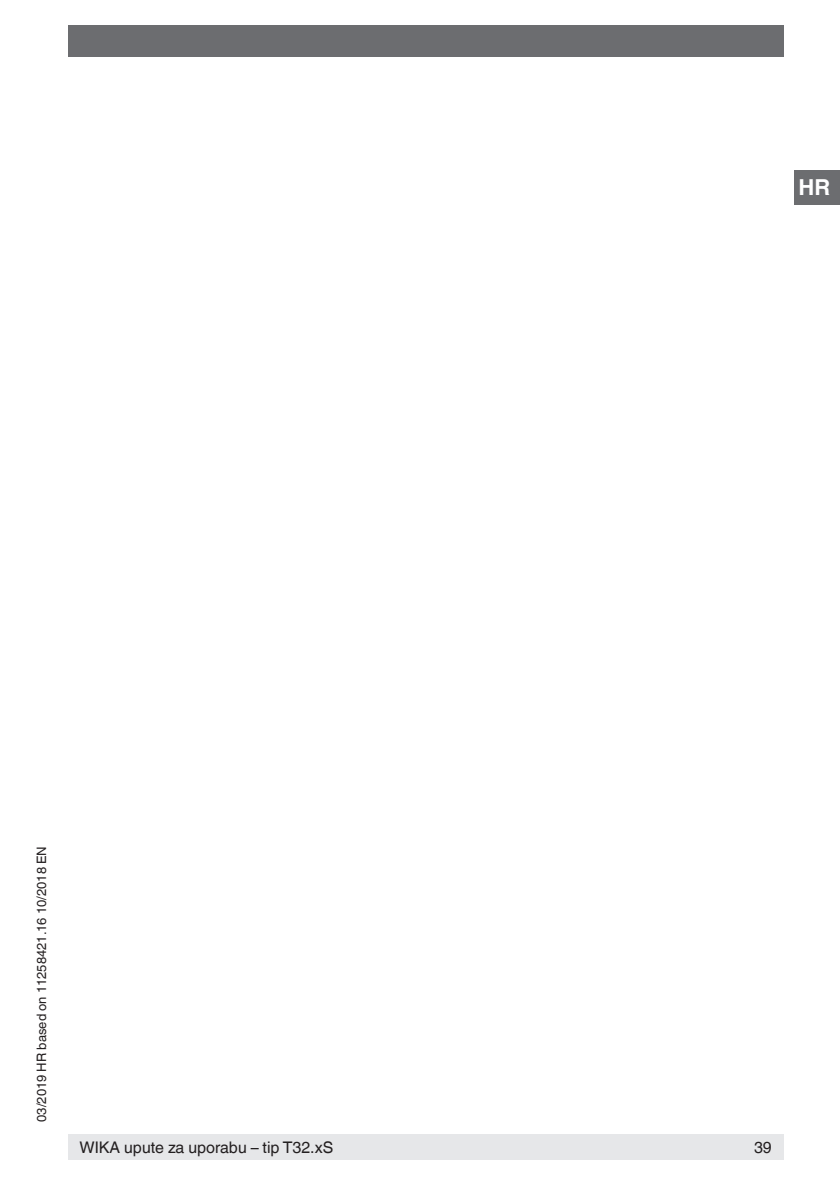
<style>
.page{position:relative;width:840px;height:1191px;background:#fff}
.page>*{position:absolute;margin:0;border:0;box-sizing:border-box;transform-origin:0 0}
.t1{font:700 22px "Helvetica World";color:#fff}
.t2{font:16px "Helvetica World";color:#231f20}
.t3{font:13px "Helvetica World";color:#231f20}
</style>
<div class="page">
<div style="left:68px;top:26px;width:714px;height:31px;background:#6c6d70"></div>
<div style="left:794px;top:170px;width:45px;height:34px;background:#6c6d70"></div>
<div style="left:68px;top:1134px;width:714px;height:25px;background:#e6e7e9"></div>
<h1 class="t1" style="left:798px;top:175px;width:33px">HR</h1>
<p class="t3" style="left:34px;top:1121px;width:277px;rotate:-90deg">03/2019 HR based on 11258421.16 10/2018 EN</p>
<p class="t2" style="left:79px;top:1137px;width:255px">WIKA upute za uporabu – tip T32.xS</p>
<p class="t2" style="left:753px;top:1137px;width:19px">39</p>
</div>
